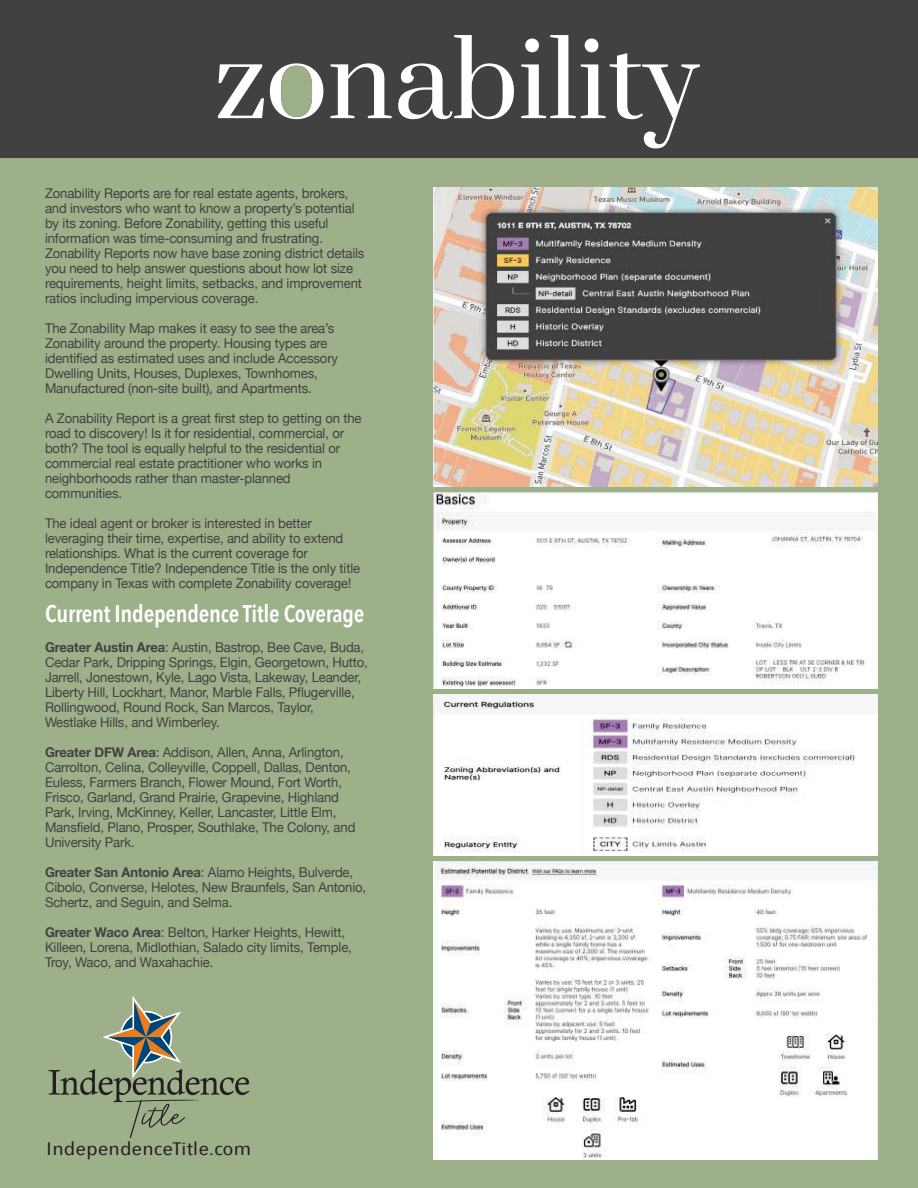
<style>
.page{position:relative;width:918px;height:1188px;background:#fff}
.page>*{position:absolute;margin:0;border:0;box-sizing:border-box;transform-origin:0 0}
.t1{font:600 24px "Avenir Next Condensed";letter-spacing:-.01em;color:#fff}
.t2{font:18px "Avenir Next Condensed";letter-spacing:-.005em;color:#231f20;scale:1.4 1}
.t3{font:13.5px/15px "Helvetica Neue";letter-spacing:-.01em;color:#414141}
.s1{font-weight:700}
</style>
<div class="page">
<div style="left:0;top:157px;width:918px;height:1031px;background:#9db08a"></div>
<div style="left:0;top:0;width:918px;height:157px;background:#414141"></div>
<svg style="left:218px;top:64px;width:46px;height:54px"></svg>
<svg style="left:331px;top:63px;width:61px;height:55px"></svg>
<svg style="left:398px;top:35px;width:116px;height:84px"></svg>
<svg style="left:521px;top:35px;width:179px;height:113px"></svg>
<svg style="left:270px;top:63px;width:53px;height:56px"></svg>
<svg style="left:49px;top:996px;width:200px;height:142px"></svg>
<img style="left:434px;top:188px;width:443px;height:298px">
<img style="left:434px;top:492px;width:444px;height:196px">
<img style="left:434px;top:694px;width:443px;height:162px">
<img style="left:434px;top:862px;width:443px;height:297px">
<p class="t3" style="left:45px;top:186px;width:321px">Zonability Reports are for real estate agents, brokers, and investors who want to know a property’s potential by its zoning. Before Zonability, getting this useful information was time-consuming and frustrating.<br>Zonability Reports now have base zoning district details you need to help answer questions about how lot size requirements, height limits, setbacks, and improvement ratios including impervious coverage.</p>
<p class="t3" style="left:45px;top:321px;width:295px">The Zonability Map makes it easy to see the area’s Zonability around the property. Housing types are identified as estimated uses and include Accessory Dwelling Units, Houses, Duplexes, Townhomes, Manufactured (non-site built), and Apartments.</p>
<p class="t3" style="left:45px;top:411px;width:318px">A Zonability Report is a great first step to getting on the road to discovery! Is it for residential, commercial, or both? The tool is equally helpful to the residential or commercial real estate practitioner who works in neighborhoods rather than master-planned communities.</p>
<p class="t3" style="left:45px;top:516px;width:317px">The ideal agent or broker is interested in better leveraging their time, expertise, and ability to extend relationships. What is the current coverage for Independence Title? Independence Title is the only title company in Texas with complete Zonability coverage!</p>
<h1 class="t1" style="left:45px;top:593px;width:321px">Current Independence Title Coverage</h1>
<p class="t3" style="left:45px;top:641px;width:324px"><span class="s1">Greater Austin Area</span>: Austin, Bastrop, Bee Cave, Buda, Cedar Park, Dripping Springs, Elgin, Georgetown, Hutto, Jarrell, Jonestown, Kyle, Lago Vista, Lakeway, Leander, Liberty Hill, Lockhart, Manor, Marble Falls, Pflugerville, Rollingwood, Round Rock, San Marcos, Taylor, Westlake Hills, and Wimberley.</p>
<p class="t3" style="left:45px;top:746px;width:312px"><span class="s1">Greater DFW Area</span>: Addison, Allen, Anna, Arlington, Carrolton, Celina, Colleyville, Coppell, Dallas, Denton, Euless, Farmers Branch, Flower Mound, Fort Worth, Frisco, Garland, Grand Prairie, Grapevine, Highland Park, Irving, McKinney, Keller, Lancaster, Little Elm, Mansfield, Plano, Prosper, Southlake, The Colony, and University Park.</p>
<p class="t3" style="left:45px;top:866px;width:323px"><span class="s1">Greater San Antonio Area</span>: Alamo Heights, Bulverde,<br>Cibolo, Converse, Helotes, New Braunfels, San Antonio,<br>Schertz, and Seguin, and Selma.</p>
<p class="t3" style="left:45px;top:926px;width:308px"><span class="s1">Greater Waco Area</span>: Belton, Harker Heights, Hewitt,<br>Killeen, Lorena, Midlothian, Salado city limits, Temple,<br>Troy, Waco, and Waxahachie.</p>
<h2 class="t2" style="left:46px;top:1133px;width:148px">IndependenceTitle.com</h2>
</div>
